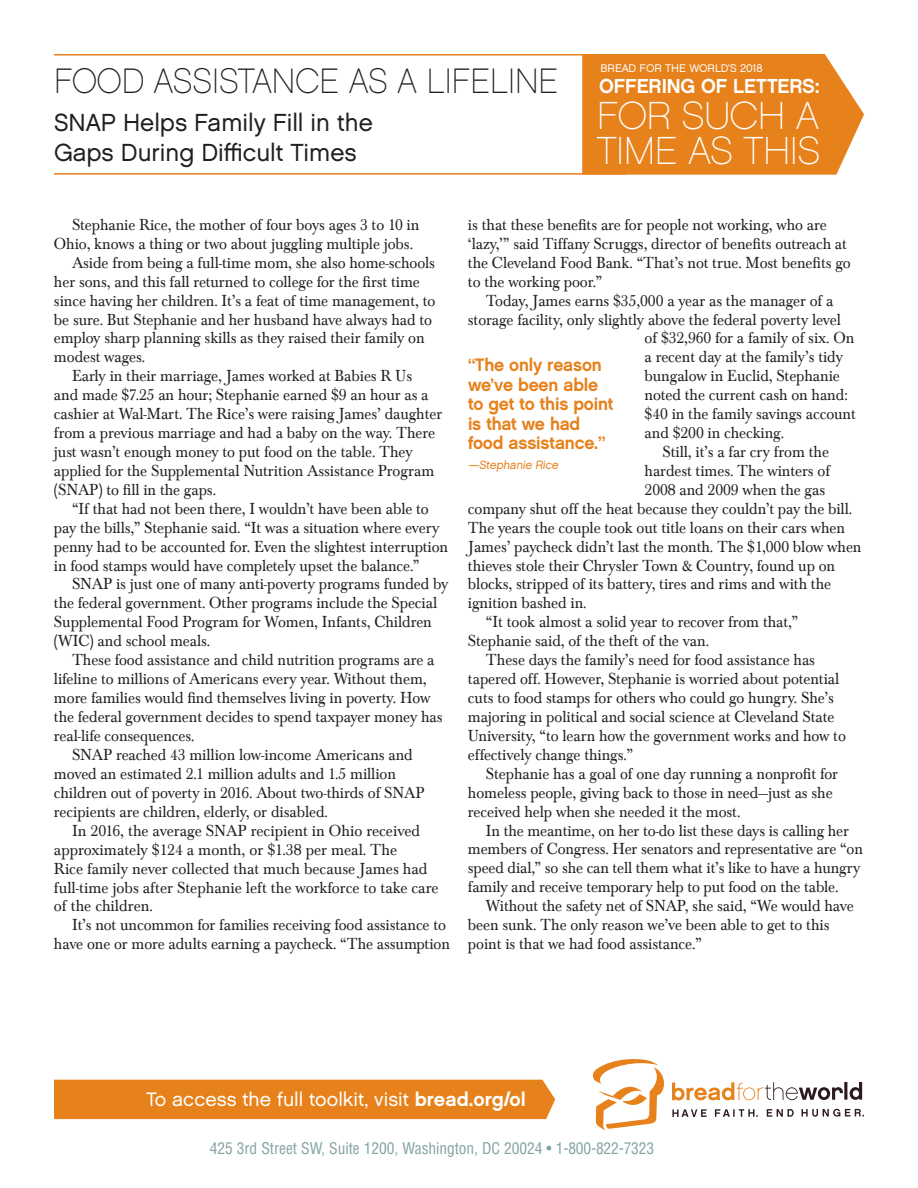
<style>
.page{position:relative;width:918px;height:1188px;background:#fff}
.page>*{position:absolute;margin:0;border:0;box-sizing:border-box;transform-origin:0 0}
.t1{font:39px/35.1px "Chalet Paris Nineteen Sixty";letter-spacing:-.01em;color:#fff}
.t2{font:35.25px "Chalet Paris Nineteen Sixty";color:#231f20;scale:.94 1}
.t3{font:24.75px/30px "Chalet London Nineteen Sixty";color:#231f20}
.t4{font:20.25px "Chalet New York Nineteen Sixty";letter-spacing:-.005em;color:#fff}
.t5{font:19.5px "Chalet London Nineteen Sixty";letter-spacing:.005em;color:#fff}
.t6{font:18px/19.5px "Chalet New York Nineteen Sixty";letter-spacing:-.01em;color:#e6811b;scale:.96 1}
.t7{font:16.5px/18.9px "Baskerville Com";letter-spacing:-.005em;color:#231f20;scale:.95 1}
.t8{font:16.5px "Baskerville Com";letter-spacing:-.005em;color:#231f20;scale:.96 1}
.t9{font:condensed 15.75px "Helvetica";letter-spacing:-.005em;color:#83a2a2}
.t10{font:12px "Chalet London Nineteen Sixty";color:#e6811b;scale:.96 1}
.t11{font:11.1px "Chalet London Nineteen Sixty";color:#fff}
.s1{font-family:"Chalet New York Nineteen Sixty"}
</style>
<div class="page">
<svg style="left:582px;top:54px;width:282px;height:121px;background:#e78829"></svg>
<hr style="left:54px;top:173px;width:572px;height:2px;background:#e6811b">
<hr style="left:54px;top:54px;width:572px;height:2px;background:#e6811b">
<div style="left:54px;top:1080px;width:501px;height:39px;background:#e6811b"></div>
<svg style="left:593px;top:1059px;width:271px;height:72px"></svg>
<h2 class="t2" style="left:54px;top:60px;width:538px">FOOD ASSISTANCE AS A LIFELINE</h2>
<h3 class="t3" style="left:54px;top:107px;width:320px">SNAP Helps Family Fill in the<br>Gaps During Difficult Times</h3>
<p class="t11" style="left:601px;top:61px;width:164px">BREAD FOR THE WORLD’S 2018</p>
<p class="t4" style="left:599px;top:73px;width:222px">OFFERING OF LETTERS:</p>
<h1 class="t1" style="left:597px;top:98px;width:225px">FOR SUCH A<br>TIME AS THIS</h1>
<p class="t7" style="left:72px;top:215px;width:367px">Stephanie Rice, the mother of four boys ages 3 to 10 in</p>
<p class="t7" style="left:54px;top:234px;width:379px">Ohio, knows a thing or two about juggling multiple jobs.</p>
<p class="t7" style="left:72px;top:253px;width:384px">Aside from being a full-time mom, she also home-schools</p>
<p class="t7" style="left:54px;top:272px;width:387px">her sons, and this fall returned to college for the first time</p>
<p class="t7" style="left:54px;top:291px;width:403px">since having her children. It’s a feat of time management, to</p>
<p class="t7" style="left:54px;top:310px;width:399px">be sure. But Stephanie and her husband have always had to</p>
<p class="t7" style="left:54px;top:329px;width:392px">employ sharp planning skills as they raised their family on</p>
<p class="t7" style="left:54px;top:348px;width:98px">modest wages.</p>
<p class="t7" style="left:72px;top:367px;width:360px">Early in their marriage, James worked at Babies R Us</p>
<p class="t7" style="left:54px;top:386px;width:396px">and made $7.25 an hour; Stephanie earned $9 an hour as a</p>
<p class="t7" style="left:54px;top:405px;width:410px">cashier at Wal-Mart. The Rice’s were raising James’ daughter</p>
<p class="t7" style="left:54px;top:424px;width:403px">from a previous marriage and had a baby on the way. There</p>
<p class="t7" style="left:54px;top:442px;width:379px">just wasn’t enough money to put food on the table. They</p>
<p class="t7" style="left:54px;top:461px;width:402px">applied for the Supplemental Nutrition Assistance Program</p>
<p class="t7" style="left:54px;top:480px;width:172px">(SNAP) to fill in the gaps.</p>
<p class="t7" style="left:72px;top:499px;width:377px">“If that had not been there, I wouldn’t have been able to</p>
<p class="t7" style="left:54px;top:518px;width:407px">pay the bills,” Stephanie said. “It was a situation where every</p>
<p class="t7" style="left:54px;top:537px;width:417px">penny had to be accounted for. Even the slightest interruption</p>
<p class="t7" style="left:54px;top:556px;width:386px">in food stamps would have completely upset the balance.”</p>
<p class="t7" style="left:72px;top:575px;width:398px">SNAP is just one of many anti-poverty programs funded by</p>
<p class="t7" style="left:54px;top:594px;width:405px">the federal government. Other programs include the Special</p>
<p class="t7" style="left:54px;top:613px;width:399px">Supplemental Food Program for Women, Infants, Children</p>
<p class="t7" style="left:54px;top:632px;width:166px">(WIC) and school meals.</p>
<p class="t7" style="left:72px;top:651px;width:383px">These food assistance and child nutrition programs are a</p>
<p class="t7" style="left:54px;top:670px;width:394px">lifeline to millions of Americans every year. Without them,</p>
<p class="t7" style="left:54px;top:689px;width:398px">more families would find themselves living in poverty. How</p>
<p class="t7" style="left:54px;top:707px;width:411px">the federal government decides to spend taxpayer money has</p>
<p class="t7" style="left:54px;top:726px;width:150px">real-life consequences.</p>
<p class="t7" style="left:72px;top:745px;width:360px">SNAP reached 43 million low-income Americans and</p>
<p class="t7" style="left:54px;top:764px;width:362px">moved an estimated 2.1 million adults and 1.5 million</p>
<p class="t7" style="left:54px;top:783px;width:392px">children out of poverty in 2016. About two-thirds of SNAP</p>
<p class="t7" style="left:54px;top:802px;width:290px">recipients are children, elderly, or disabled.</p>
<p class="t8" style="left:72px;top:821px;width:364px">In 2016, the average SNAP recipient in Ohio received</p>
<p class="t8" style="left:54px;top:840px;width:359px">approximately $124 a month, or $1.38 per meal. The</p>
<p class="t8" style="left:54px;top:859px;width:391px">Rice family never collected that much because James had</p>
<p class="t8" style="left:54px;top:878px;width:402px">full-time jobs after Stephanie left the workforce to take care</p>
<p class="t8" style="left:54px;top:897px;width:105px">of the children.</p>
<p class="t7" style="left:72px;top:916px;width:395px">It’s not uncommon for families receiving food assistance to</p>
<p class="t7" style="left:54px;top:935px;width:418px">have one or more adults earning a paycheck. “The assumption</p>
<p class="t7" style="left:468px;top:215px;width:404px">is that these benefits are for people not working, who are ‘lazy,’” said Tiffany Scruggs, director of benefits outreach at the Cleveland Food Bank. “That’s not true. Most benefits go to the working poor.”</p>
<p class="t7" style="left:486px;top:291px;width:367px">Today, James earns $35,000 a year as the manager of a</p>
<p class="t7" style="left:468px;top:310px;width:394px">storage facility, only slightly above the federal poverty level</p>
<p class="t7" style="left:645px;top:329px;width:222px">of $32,960 for a family of six. On</p>
<p class="t7" style="left:645px;top:348px;width:210px">a recent day at the family’s tidy</p>
<p class="t7" style="left:645px;top:367px;width:207px">bungalow in Euclid, Stephanie</p>
<p class="t7" style="left:645px;top:386px;width:215px">noted the current cash on hand:</p>
<p class="t7" style="left:645px;top:405px;width:224px">$40 in the family savings account</p>
<p class="t7" style="left:645px;top:424px;width:148px">and $200 in checking.</p>
<p class="t7" style="left:663px;top:442px;width:177px">Still, it’s a far cry from the</p>
<p class="t7" style="left:645px;top:461px;width:197px">hardest times. The winters of</p>
<p class="t7" style="left:645px;top:480px;width:192px">2008 and 2009 when the gas</p>
<p class="t7" style="left:468px;top:499px;width:406px">company shut off the heat because they couldn’t pay the bill.</p>
<p class="t7" style="left:468px;top:518px;width:399px">The years the couple took out title loans on their cars when</p>
<p class="t7" style="left:468px;top:537px;width:416px">James’ paycheck didn’t last the month. The $1,000 blow when</p>
<p class="t7" style="left:468px;top:556px;width:388px">thieves stole their Chrysler Town &amp; Country, found up on</p>
<p class="t7" style="left:468px;top:575px;width:384px">blocks, stripped of its battery, tires and rims and with the</p>
<p class="t7" style="left:468px;top:594px;width:126px">ignition bashed in.</p>
<p class="t7" style="left:486px;top:613px;width:330px">“It took almost a solid year to recover from that,”</p>
<p class="t7" style="left:468px;top:632px;width:255px">Stephanie said, of the theft of the van.</p>
<p class="t7" style="left:486px;top:651px;width:348px">These days the family’s need for food assistance has</p>
<p class="t7" style="left:468px;top:670px;width:392px">tapered off. However, Stephanie is worried about potential</p>
<p class="t7" style="left:468px;top:689px;width:387px">cuts to food stamps for others who could go hungry. She’s</p>
<p class="t7" style="left:468px;top:707px;width:387px">majoring in political and social science at Cleveland State</p>
<p class="t7" style="left:468px;top:726px;width:399px">University, “to learn how the government works and how to</p>
<p class="t7" style="left:468px;top:745px;width:175px">effectively change things.”</p>
<p class="t7" style="left:486px;top:764px;width:372px">Stephanie has a goal of one day running a nonprofit for</p>
<p class="t7" style="left:468px;top:783px;width:385px">homeless people, giving back to those in need—just as she</p>
<p class="t7" style="left:468px;top:802px;width:288px">received help when she needed it the most.</p>
<p class="t7" style="left:486px;top:821px;width:384px">In the meantime, on her to-do list these days is calling her</p>
<p class="t7" style="left:468px;top:840px;width:417px">members of Congress. Her senators and representative are “on</p>
<p class="t7" style="left:468px;top:859px;width:415px">speed dial,” so she can tell them what it’s like to have a hungry</p>
<p class="t7" style="left:468px;top:878px;width:392px">family and receive temporary help to put food on the table.</p>
<p class="t7" style="left:486px;top:897px;width:389px">Without the safety net of SNAP, she said, “We would have</p>
<p class="t7" style="left:468px;top:916px;width:382px">been sunk. The only reason we’ve been able to get to this</p>
<p class="t7" style="left:468px;top:935px;width:248px">point is that we had food assistance.”</p>
<p class="t6" style="left:468px;top:355px;width:153px">“The only reason we’ve been able to get to this point is that we had food assistance.”</p>
<p class="t10" style="left:468px;top:457px;width:98px">—Stephanie Rice</p>
<p class="t5" style="left:146px;top:1087px;width:381px">To access the full toolkit, visit <span class="s1">bread.org/ol</span></p>
<p class="t9" style="left:210px;top:1138px;width:446px">425 3rd Street SW, Suite 1200, Washington, DC 20024 • 1-800-822-7323</p>
</div>
